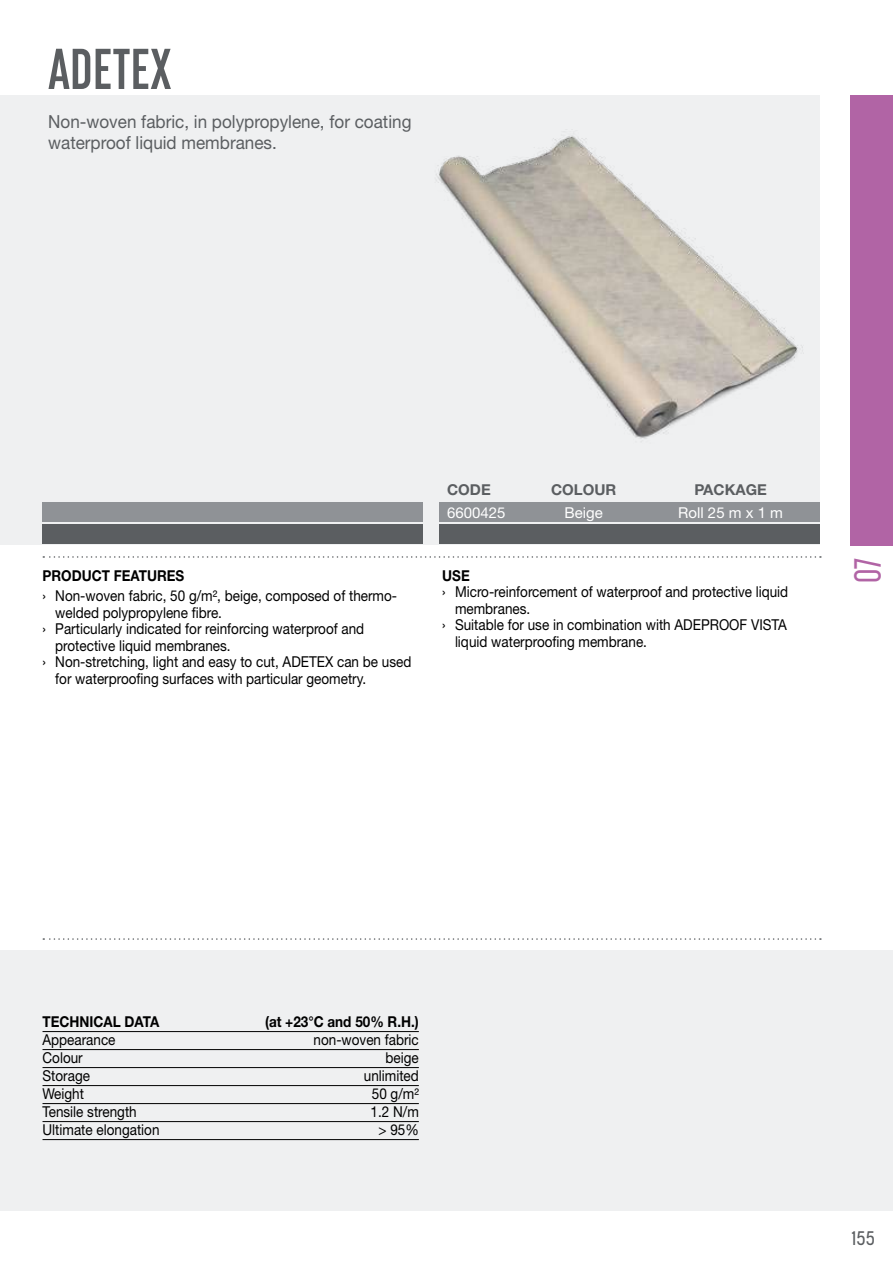
<style>
.page{position:relative;width:893px;height:1263px;background:#fff}
.page>*{position:absolute;margin:0;border:0;box-sizing:border-box;transform-origin:0 0}
.t1{font:700 57px "Korolev Compressed";color:#5b5e61}
.t2{font:500 37.5px "Korolev Compressed";color:#b164a5}
.t3{font:500 19.5px "Korolev Condensed";color:#5b5e61}
.t4{font:18px/21.6px "Helvetica Neue LT Std";color:#5b5e61;scale:.95 1}
.t5{font:15px "Helvetica Neue LT Std";color:#000;scale:.9 1}
.t6{font:700 15px "Helvetica Neue LT Std";color:#000;scale:.9 1}
.t7{font:15px "Helvetica Neue LT Std";color:#fff}
.t8{font:700 15px "Helvetica Neue LT Std";color:#5b5e61}
</style>
<div class="page">
<div style="left:850px;top:95px;width:43px;height:451px;background:#b164a5"></div>
<div style="left:0;top:95px;width:820px;height:449px;background:#eff0f1"></div>
<div style="left:0;top:951px;width:893px;height:260px;background:#eff0f1"></div>
<svg style="left:43px;top:938px;width:778px;height:2px"></svg>
<svg style="left:43px;top:556px;width:778px;height:2px"></svg>
<div style="left:43px;top:502px;width:380px;height:20px;background:#8f9296"></div>
<div style="left:43px;top:524px;width:380px;height:20px;background:#5b5e61"></div>
<div style="left:439px;top:502px;width:381px;height:20px;background:#8f9296"></div>
<div style="left:439px;top:524px;width:381px;height:20px;background:#5b5e61"></div>
<img style="left:436px;top:135px;width:367px;height:304px">
<hr style="left:43px;top:1031px;width:376px;height:1px;background:#000">
<hr style="left:43px;top:1049px;width:376px;height:1px;background:#000">
<hr style="left:43px;top:1067px;width:376px;height:1px;background:#000">
<hr style="left:43px;top:1085px;width:376px;height:1px;background:#000">
<hr style="left:43px;top:1103px;width:376px;height:1px;background:#000">
<hr style="left:43px;top:1121px;width:376px;height:1px;background:#000">
<hr style="left:43px;top:1139px;width:376px;height:1px;background:#000">
<h1 class="t1" style="left:48px;top:37px;width:125px">ADETEX</h1>
<p class="t4" style="left:48px;top:110px;width:384px">Non-woven fabric, in polypropylene, for coating waterproof liquid membranes.</p>
<p class="t6" style="left:43px;top:566px;width:159px">PRODUCT FEATURES</p>
<p class="t5" style="left:43px;top:587px;width:395px">› Non-woven fabric, 50 g/m², beige, composed of thermo-</p>
<p class="t5" style="left:55px;top:603px;width:187px">welded polypropylene fibre.</p>
<p class="t5" style="left:43px;top:620px;width:359px">› Particularly indicated for reinforcing waterproof and</p>
<p class="t5" style="left:55px;top:636px;width:196px">protective liquid membranes.</p>
<p class="t5" style="left:43px;top:653px;width:411px">› Non-stretching, light and easy to cut, ADETEX can be used</p>
<p class="t5" style="left:55px;top:669px;width:347px">for waterproofing surfaces with particular geometry.</p>
<p class="t8" style="left:447px;top:480px;width:45px">CODE</p>
<p class="t8" style="left:551px;top:480px;width:67px">COLOUR</p>
<p class="t8" style="left:694px;top:480px;width:74px">PACKAGE</p>
<p class="t7" style="left:447px;top:503px;width:60px">6600425</p>
<p class="t7" style="left:564px;top:503px;width:40px">Beige</p>
<p class="t7" style="left:678px;top:503px;width:106px">Roll 25 m x 1 m</p>
<p class="t6" style="left:442px;top:566px;width:32px">USE</p>
<p class="t5" style="left:442px;top:583px;width:386px">› Micro-reinforcement of waterproof and protective liquid</p>
<p class="t5" style="left:455px;top:599px;width:85px">membranes.</p>
<p class="t5" style="left:442px;top:616px;width:384px">› Suitable for use in combination with ADEPROOF VISTA</p>
<p class="t5" style="left:455px;top:632px;width:215px">liquid waterproofing membrane.</p>
<h2 class="t2" style="left:847px;top:583px;width:27px;rotate:-90deg">07</h2>
<p class="t6" style="left:43px;top:1012px;width:131px">TECHNICAL DATA</p>
<p class="t6" style="left:265px;top:1012px;width:172px">(at +23°C and 50% R.H.)</p>
<p class="t5" style="left:43px;top:1031px;width:83px">Appearance</p>
<p class="t5" style="left:314px;top:1031px;width:118px">non-woven fabric</p>
<p class="t5" style="left:43px;top:1049px;width:46px">Colour</p>
<p class="t5" style="left:386px;top:1049px;width:38px">beige</p>
<p class="t5" style="left:43px;top:1067px;width:54px">Storage</p>
<p class="t5" style="left:364px;top:1067px;width:63px">unlimited</p>
<p class="t5" style="left:43px;top:1085px;width:48px">Weight</p>
<p class="t5" style="left:372px;top:1085px;width:54px">50 g/m²</p>
<p class="t5" style="left:43px;top:1103px;width:106px">Tensile strength</p>
<p class="t5" style="left:371px;top:1103px;width:55px">1.2 N/m</p>
<p class="t5" style="left:43px;top:1121px;width:132px">Ultimate elongation</p>
<p class="t5" style="left:378px;top:1121px;width:46px">&gt; 95%</p>
<h3 class="t3" style="left:851px;top:1226px;width:25px">155</h3>
</div>
